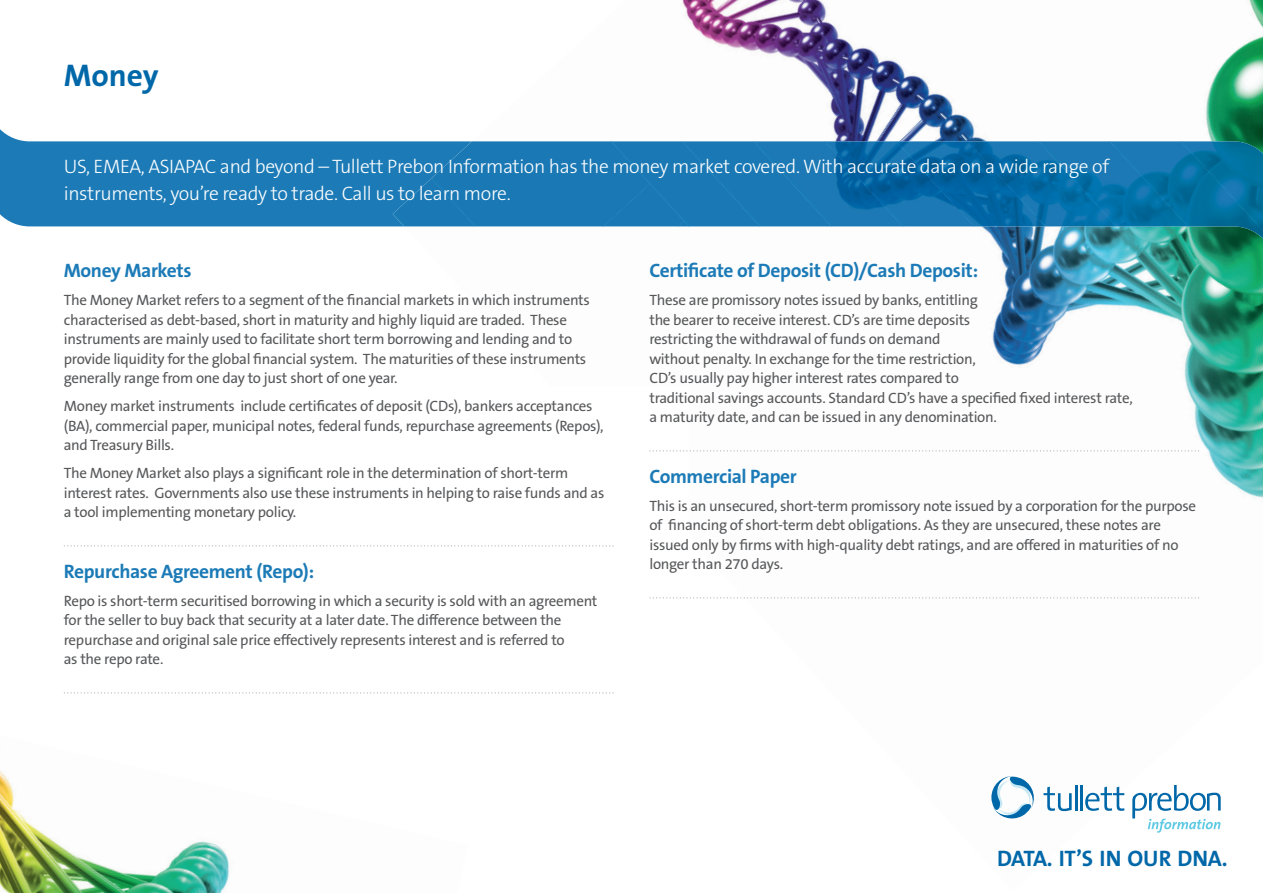
<style>
.page{position:relative;width:1263px;height:893px;background:#fff}
.page>*{position:absolute;margin:0;border:0;box-sizing:border-box;transform-origin:0 0}
.t1{font:700 31.5px "The Sans B7";color:#0068a9}
.t2{font:700 22.5px "The Sans B7";letter-spacing:-.01em;color:#0068a9}
.t3{font:300 19.5px/27px "The Sans B3";letter-spacing:-.02em;color:#fff}
.t4{font:700 19.5px "The Sans B7";letter-spacing:-.02em;color:#1c7bb7}
.t5{font:15px/19.5px "The Sans B5 Plain";letter-spacing:-.02em;color:#57585a}
</style>
<div class="page">
<img style="left:404px;top:0;width:859px;height:812px">
<div style="left:0;top:387px;width:689px;height:506px;background:#fff"></div>
<img style="left:0;top:771px;width:229px;height:122px">
<hr style="left:1075px;top:785px;width:2px;height:25px;background:#0068a9">
<hr style="left:1081px;top:785px;width:2px;height:25px;background:#0068a9">
<svg style="left:1085px;top:787px;width:39px;height:24px"></svg>
<svg style="left:1132px;top:785px;width:89px;height:48px"></svg>
<svg style="left:1043px;top:787px;width:29px;height:24px"></svg>
<svg style="left:991px;top:776px;width:46px;height:43px"></svg>
<svg style="left:0;top:129px;width:472px;height:97px;background:#3c8dc1"></svg>
<div style="left:431px;top:141px;width:180px;height:85px;background:#1a79b5"></div>
<div style="left:393px;top:178px;width:82px;height:48px;background:#1a79b5"></div>
<div style="left:611px;top:141px;width:71px;height:43px;background:#1a79b5"></div>
<div style="left:682px;top:141px;width:71px;height:85px;background:#1a79b5"></div>
<div style="left:753px;top:141px;width:71px;height:85px;background:#1a79b5"></div>
<div style="left:603px;top:184px;width:81px;height:42px;background:#1a79b5"></div>
<img style="left:824px;top:141px;width:72px;height:85px">
<svg style="left:678px;top:221px;width:11px;height:5px"></svg>
<img style="left:896px;top:141px;width:71px;height:85px">
<img style="left:967px;top:141px;width:71px;height:85px">
<img style="left:1038px;top:141px;width:71px;height:85px">
<img style="left:1109px;top:141px;width:154px;height:98px">
<img style="left:1181px;top:141px;width:82px;height:90px">
<svg style="left:64px;top:545px;width:550px;height:1px"></svg>
<svg style="left:64px;top:692px;width:550px;height:1px"></svg>
<svg style="left:649px;top:450px;width:550px;height:1px"></svg>
<svg style="left:649px;top:597px;width:550px;height:1px"></svg>
<h1 class="t1" style="left:64px;top:59px;width:96px">Money</h1>
<h3 class="t3" style="left:64px;top:154px;width:1047px">US, EMEA, ASIAPAC and beyond – Tullett Prebon Information has the money market covered. With accurate data on a wide range of instruments, you’re ready to trade. Call us to learn more.</h3>
<h3 class="t4" style="left:64px;top:260px;width:129px">Money Markets</h3>
<p class="t5" style="left:64px;top:291px;width:528px">The Money Market refers to a segment of the financial markets in which instruments characterised as debt-based, short in maturity and highly liquid are traded. These instruments are mainly used to facilitate short term borrowing and lending and to provide liquidity for the global financial system. The maturities of these instruments generally range from one day to just short of one year.</p>
<p class="t5" style="left:64px;top:397px;width:541px">Money market instruments include certificates of deposit (CDs), bankers acceptances (BA), commercial paper, municipal notes, federal funds, repurchase agreements (Repos), and Treasury Bills.</p>
<p class="t5" style="left:64px;top:464px;width:542px">The Money Market also plays a significant role in the determination of short-term interest rates. Governments also use these instruments in helping to raise funds and as a tool implementing monetary policy.</p>
<h3 class="t4" style="left:64px;top:561px;width:252px">Repurchase Agreement (Repo):</h3>
<p class="t5" style="left:64px;top:592px;width:535px">Repo is short-term securitised borrowing in which a security is sold with an agreement for the seller to buy back that security at a later date. The difference between the repurchase and original sale price effectively represents interest and is referred to<br>as the repo rate.</p>
<h3 class="t4" style="left:649px;top:260px;width:330px">Certificate of Deposit (CD)/Cash Deposit:</h3>
<p class="t5" style="left:649px;top:291px;width:485px">These are promissory notes issued by banks, entitling<br>the bearer to receive interest. CD’s are time deposits<br>restricting the withdrawal of funds on demand<br>without penalty. In exchange for the time restriction,<br>CD’s usually pay higher interest rates compared to<br>traditional savings accounts. Standard CD’s have a specified fixed interest rate, a maturity date, and can be issued in any denomination.</p>
<h3 class="t4" style="left:649px;top:466px;width:149px">Commercial Paper</h3>
<p class="t5" style="left:649px;top:497px;width:548px">This is an unsecured, short-term promissory note issued by a corporation for the purpose of financing of short-term debt obligations. As they are unsecured, these notes are issued only by firms with high-quality debt ratings, and are offered in maturities of no longer than 270 days.</p>
<h2 class="t2" style="left:997px;top:847px;width:232px">DATA. IT’S IN OUR DNA.</h2>
</div>
